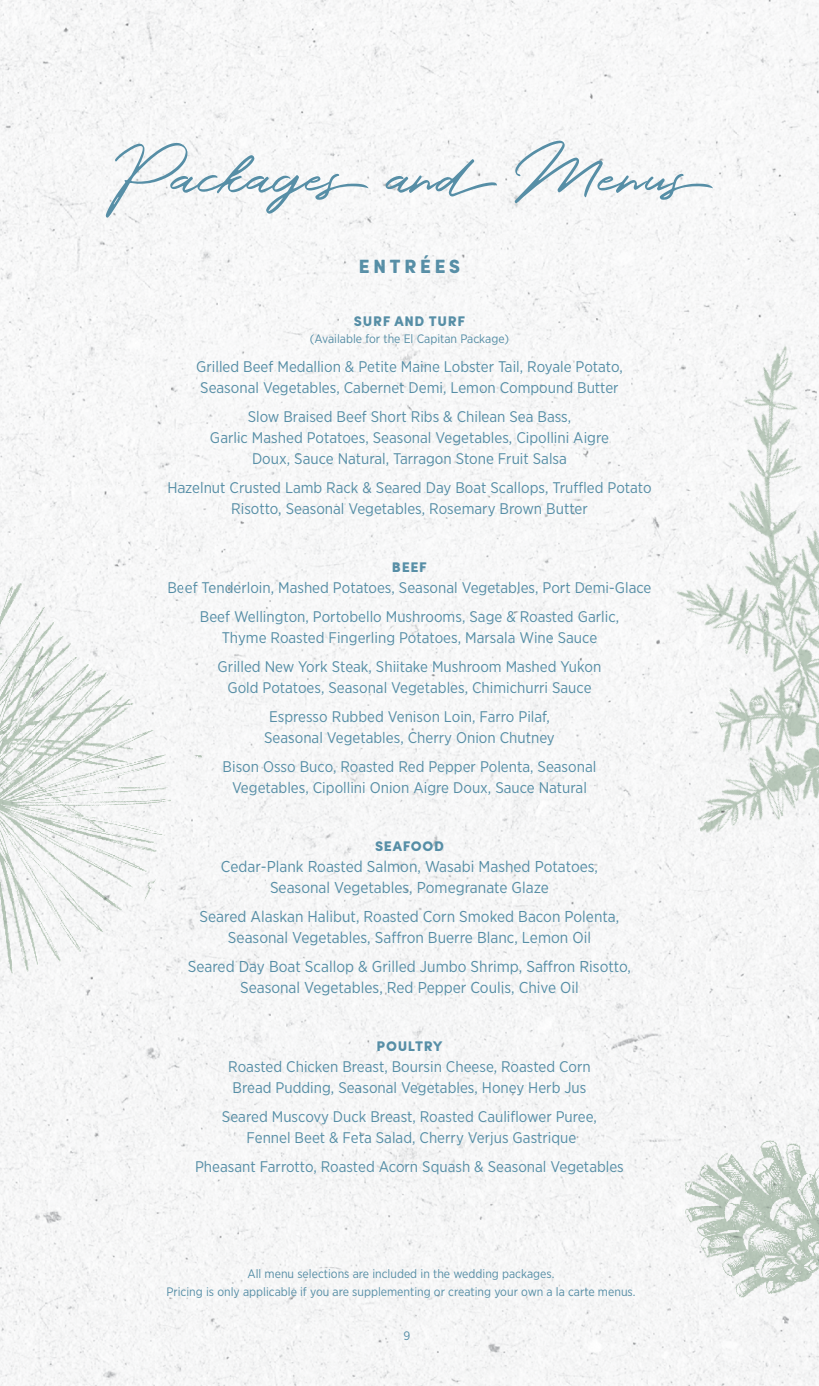
<style>
.page{position:relative;width:819px;height:1386px;background:#f6f7f7}
.page>*{position:absolute;margin:0;border:0;box-sizing:border-box;transform-origin:0 0}
.t1{font:75.25px "Holland";color:#568ea6}
.t2{font:19.25px "Sofia Rough Black One";letter-spacing:.13em;color:#568ea6}
.t3{font:15.75px/21px "Gotham Narrow";color:#568ea6;text-align:center}
.t4{font:15.4px/21px "Gotham Narrow";color:#568ea6;text-align:center}
.t5{font:14px "Sofia Rough Black One";color:#568ea6}
.t6{font:12.25px/17.5px "Gotham Narrow";color:#568ea6;text-align:center}
</style>
<div class="page">
<img style="left:0;top:562px;width:212px;height:457px">
<img style="left:682px;top:1134px;width:137px;height:165px">
<img style="left:667px;top:327px;width:152px;height:536px">
<h1 class="t1" style="left:106px;top:119px;width:623px">Packages and Menus</h1>
<p class="t2" style="left:358px;top:253px;width:104px">ENTRÉES</p>
<p class="t5" style="left:354px;top:311px;width:113px">SURF AND TURF</p>
<p class="t6" style="left:310px;top:330px;width:201px">(Available for the El Capitan Package)</p>
<p class="t4" style="left:196px;top:356px;width:428px;text-align:left">Grilled Beef Medallion &amp; Petite Maine Lobster Tail, Royale Potato,<br>Seasonal Vegetables, Cabernet Demi, Lemon Compound Butter</p>
<p class="t4" style="left:210px;top:406px;width:401px">Slow Braised Beef Short Ribs &amp; Chilean Sea Bass,<br>Garlic Mashed Potatoes, Seasonal Vegetables, Cipollini Aigre<br>Doux, Sauce Natural, Tarragon Stone Fruit Salsa</p>
<p class="t4" style="left:167px;top:477px;width:486px">Hazelnut Crusted Lamb Rack &amp; Seared Day Boat Scallops, Truffled Potato<br>Risotto, Seasonal Vegetables, Rosemary Brown Butter</p>
<p class="t5" style="left:392px;top:558px;width:37px">BEEF</p>
<p class="t4" style="left:167px;top:573px;width:486px;line-height:28.9px">Beef Tenderloin, Mashed Potatoes, Seasonal Vegetables, Port Demi-Glace<br>Beef Wellington, Portobello Mushrooms, Sage &amp; Roasted Garlic,</p>
<p class="t4" style="left:218px;top:623px;width:385px;line-height:28.9px;text-align:left">Thyme Roasted Fingerling Potatoes, Marsala Wine Sauce<br>Grilled New York Steak, Shiitake Mushroom Mashed Yukon</p>
<p class="t4" style="left:227px;top:673px;width:366px;line-height:28.9px">Gold Potatoes, Seasonal Vegetables, Chimichurri Sauce<br>Espresso Rubbed Venison Loin, Farro Pilaf,</p>
<p class="t4" style="left:223px;top:723px;width:375px;line-height:28.9px">Seasonal Vegetables, Cherry Onion Chutney<br>Bison Osso Buco, Roasted Red Pepper Polenta, Seasonal</p>
<p class="t4" style="left:232px;top:777px;width:356px">Vegetables, Cipollini Onion Aigre Doux, Sauce Natural</p>
<p class="t5" style="left:375px;top:837px;width:71px">SEAFOOD</p>
<p class="t3" style="left:221px;top:856px;width:379px">Cedar-Plank Roasted Salmon, Wasabi Mashed Potatoes,<br>Seasonal Vegetables, Pomegranate Glaze</p>
<p class="t3" style="left:200px;top:906px;width:421px">Seared Alaskan Halibut, Roasted Corn Smoked Bacon Polenta,<br>Seasonal Vegetables, Saffron Buerre Blanc, Lemon Oil</p>
<p class="t3" style="left:188px;top:955px;width:445px">Seared Day Boat Scallop &amp; Grilled Jumbo Shrimp, Saffron Risotto,<br>Seasonal Vegetables, Red Pepper Coulis, Chive Oil</p>
<p class="t5" style="left:376px;top:1037px;width:68px">POULTRY</p>
<p class="t4" style="left:228px;top:1056px;width:364px;text-align:left">Roasted Chicken Breast, Boursin Cheese, Roasted Corn<br>Bread Pudding, Seasonal Vegetables, Honey Herb Jus</p>
<p class="t4" style="left:222px;top:1106px;width:377px">Seared Muscovy Duck Breast, Roasted Cauliflower Puree,<br>Fennel Beet &amp; Feta Salad, Cherry Verjus Gastrique</p>
<p class="t4" style="left:195px;top:1156px;width:430px">Pheasant Farrotto, Roasted Acorn Squash &amp; Seasonal Vegetables</p>
<p class="t6" style="left:166px;top:1265px;width:471px">All menu selections are included in the wedding packages.<br>Pricing is only applicable if you are supplementing or creating your own a la carte menus.</p>
<p class="t6" style="left:404px;top:1327px;width:8px">9</p>
</div>
